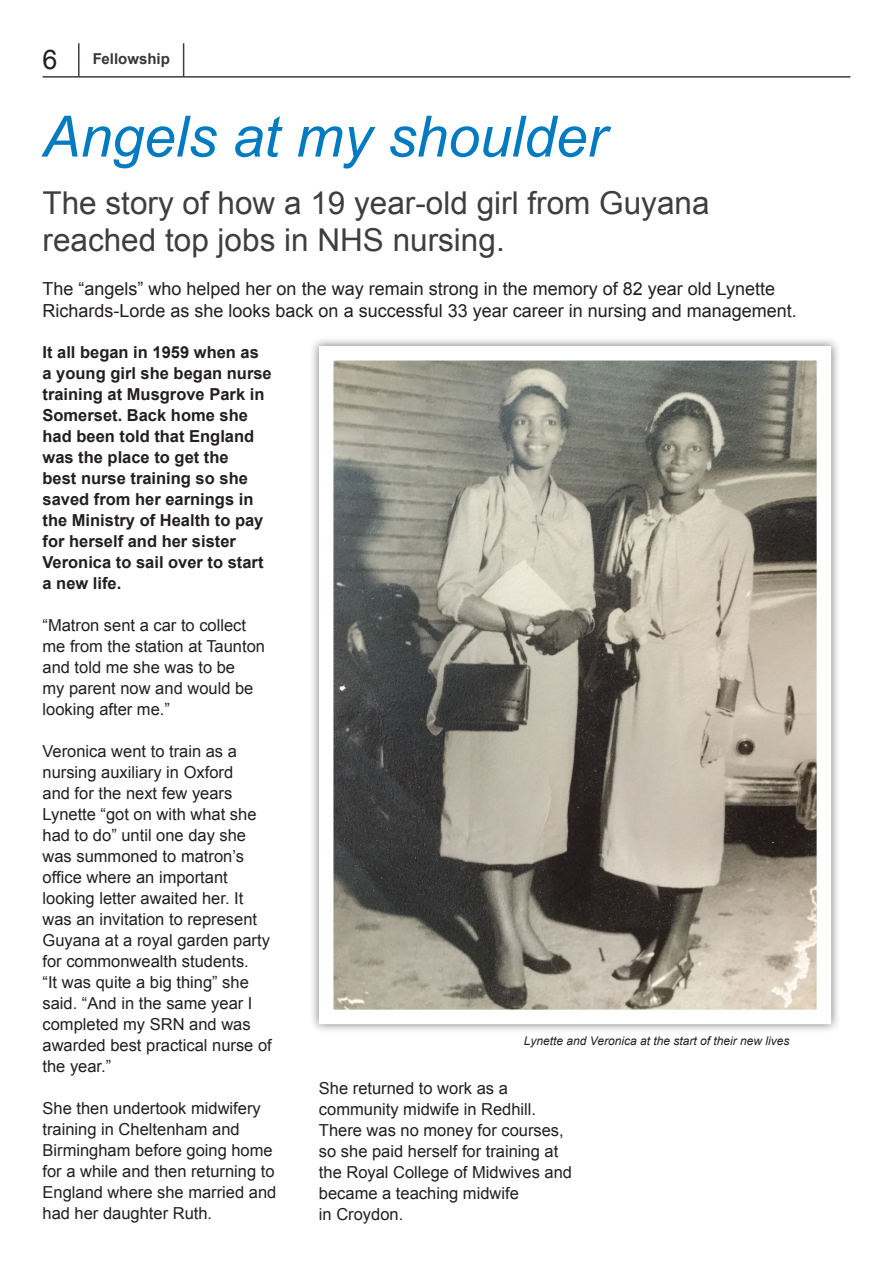
<style>
.page{position:relative;width:893px;height:1263px;background:#fff}
.page>*{position:absolute;margin:0;border:0;box-sizing:border-box;transform-origin:0 0}
.Main_Paragraph{font:italic 57px "Arial";color:#007ac0}
.Main_Paragraph-2{font:31.5px "Arial";color:#3e3e3f}
.t1{font:27px "Arial";color:#231f20}
.Main_Paragraph-3{font:18px/22.5px "Arial";color:#231f20}
.Main_Paragraph-4{font:16.5px/21px "Arial";color:#231f20}
.Main_Paragraph-5{font:700 16.5px/21px "Arial";color:#231f20}
.t2{font:700 15px "Arial";color:#231f20}
.photo_captions{font:italic 12px "Arial";color:#231f20}
</style>
<div class="page">
<hr style="left:78px;top:43px;width:2px;height:34px;background:#3e3e3f">
<hr style="left:183px;top:43px;width:1px;height:34px;background:#3e3e3f">
<hr style="left:43px;top:76px;width:807px;height:2px;background:#3e3e3f">
<div style="left:309px;top:336px;width:532px;height:698px;background:#231f20;opacity:.6"></div>
<img style="left:335px;top:362px;width:480px;height:646px">
<div style="left:319px;top:346px;width:512px;height:678px;border:15px solid #fff"></div>
<h3 class="t1" style="left:43px;top:41px;width:17px">6</h3>
<p class="t2" style="left:92px;top:49px;width:79px">Fellowship</p>
<p class="Main_Paragraph" style="left:43px;top:100px;width:565px">Angels at my shoulder</p>
<p class="Main_Paragraph-2" style="left:43px;top:182px;width:669px">The story of how a 19 year-old girl from Guyana</p>
<p class="Main_Paragraph-2" style="left:43px;top:219px;width:464px">reached top jobs in NHS nursing.</p>
<p class="Main_Paragraph-3" style="left:43px;top:277px;width:756px">The “angels” who helped her on the way remain strong in the memory of 82 year old Lynette<br>Richards-Lorde as she looks back on a successful 33 year career in nursing and management.</p>
<p class="Main_Paragraph-5" style="left:43px;top:342px;width:231px">It all began in 1959 when as a young girl she began nurse training at Musgrove Park in<br>Somerset. Back home she had been told that England was the place to get the<br>best nurse training so she saved from her earnings in the Ministry of Health to pay for herself and her sister<br>Veronica to sail over to start a new life.</p>
<p class="Main_Paragraph-4" style="left:43px;top:614px;width:224px">“Matron sent a car to collect me from the station at Taunton and told me she was to be<br>my parent now and would be looking after me.”</p>
<p class="Main_Paragraph-4" style="left:43px;top:740px;width:231px">Veronica went to train as a nursing auxiliary in Oxford<br>and for the next few years<br>Lynette “got on with what she had to do” until one day she was summoned to matron’s office where an important looking letter awaited her. It was an invitation to represent<br>Guyana at a royal garden party for commonwealth students.<br>“It was quite a big thing” she said. “And in the same year I completed my SRN and was awarded best practical nurse of the year.”</p>
<p class="Main_Paragraph-4" style="left:43px;top:1097px;width:235px">She then undertook midwifery training in Cheltenham and<br>Birmingham before going home for a while and then returning to<br>England where she married and had her daughter Ruth.</p>
<p class="photo_captions" style="left:524px;top:1033px;width:267px">Lynette and Veronica at the start of their new lives</p>
<p class="Main_Paragraph-4" style="left:319px;top:1078px;width:255px">She returned to work as a community midwife in Redhill.<br>There was no money for courses, so she paid herself for training at the Royal College of Midwives and became a teaching midwife</p>
<p class="Main_Paragraph-4" style="left:319px;top:1204px;width:86px">in Croydon.</p>
</div>
